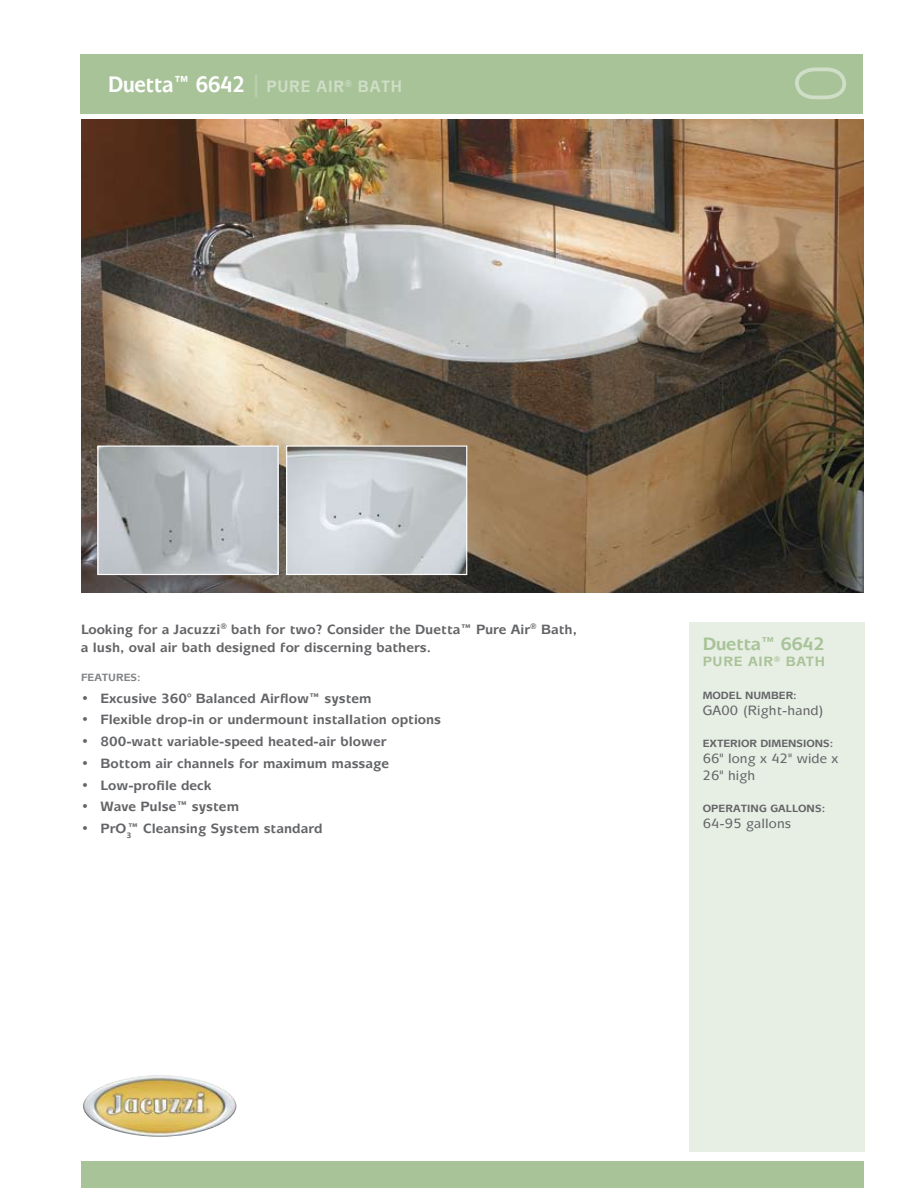
<style>
.page{position:relative;width:918px;height:1188px;background:#fff}
.page>*{position:absolute;margin:0;border:0;box-sizing:border-box;transform-origin:0 0}
.t1{font:700 22.5px "Mixage IT Cby BT";letter-spacing:-.025em;color:#fff;scale:.9 1}
.t2{font:700 18px "Mixage IT Cby BT";letter-spacing:-.025em;color:#a9c399}
.t3{font:700 13.5px/18px "Mixage IT Cby BT";color:#636467}
.t4{font:500 13.5px/16.2px "Mixage IT Cby BT";letter-spacing:.01em;color:#636467}
.t5{font:700 13.5px "Mixage IT Cby BT";letter-spacing:.05em;color:#a9c399}
.t6{font:700 10.5px "Mixage IT Cby BT";color:#636467}
.t7{font:700 10.5px "Mixage IT Cby BT";color:#808285}
.s1{color:#bbd0ae}
.s2{font-size:16.5px;color:#cfdec6}
</style>
<div class="page">
<div style="left:689px;top:622px;width:176px;height:529px;background:#e7eee4"></div>
<div style="left:81px;top:1161px;width:783px;height:27px;background:#a9c399"></div>
<img style="left:83px;top:1075px;width:153px;height:62px">
<div style="left:81px;top:55px;width:782px;height:59px;background:#a9c399"></div>
<img style="left:81px;top:119px;width:783px;height:474px">
<img style="left:99px;top:447px;width:178px;height:126px">
<div style="left:97px;top:445px;width:182px;height:130px;border:1px solid #fff"></div>
<img style="left:288px;top:447px;width:177px;height:126px">
<div style="left:286px;top:445px;width:181px;height:130px;border:1px solid #fff"></div>
<svg style="left:795px;top:67px;width:51px;height:33px"></svg>
<h1 class="t1" style="left:108px;top:71px;width:328px">Duetta™ 6642 <span class="s1">|</span> <span class="s2">pure air</span><sup>®</sup> <span class="s2">Bath</span></h1>
<p class="t3" style="left:81px;top:620px;width:498px">Looking for a Jacuzzi<sup>®</sup> bath for two? Consider the Duetta™ Pure Air<sup>®</sup> Bath, a lush, oval air bath designed for discerning bathers.</p>
<p class="t7" style="left:81px;top:671px;width:61px">features:</p>
<p class="t3" style="left:81px;top:689px;width:292px">• Excusive 360° Balanced Airflow™ system</p>
<p class="t3" style="left:81px;top:711px;width:362px">• Flexible drop-in or undermount installation options</p>
<p class="t3" style="left:81px;top:732px;width:307px">• 800-watt variable-speed heated-air blower</p>
<p class="t3" style="left:81px;top:754px;width:310px">• Bottom air channels for maximum massage</p>
<p class="t3" style="left:81px;top:776px;width:132px">• Low-profile deck</p>
<p class="t3" style="left:81px;top:798px;width:160px">• Wave Pulse™ system</p>
<p class="t3" style="left:81px;top:819px;width:243px">• PrO<sub>3</sub>™ Cleansing System standard</p>
<h2 class="t2" style="left:703px;top:633px;width:124px">Duetta™ 6642</h2>
<p class="t5" style="left:703px;top:653px;width:124px">pure air<sup>®</sup> Bath</p>
<p class="t6" style="left:703px;top:688px;width:96px">model number:</p>
<p class="t4" style="left:703px;top:702px;width:123px">GA00 (Right-hand)</p>
<p class="t6" style="left:703px;top:737px;width:132px">exterior dimensions:</p>
<p class="t4" style="left:703px;top:750px;width:137px">66" long x 42" wide x<br>26" high</p>
<p class="t6" style="left:703px;top:802px;width:124px">operating gallons:</p>
<p class="t4" style="left:703px;top:815px;width:90px">64-95 gallons</p>
</div>
